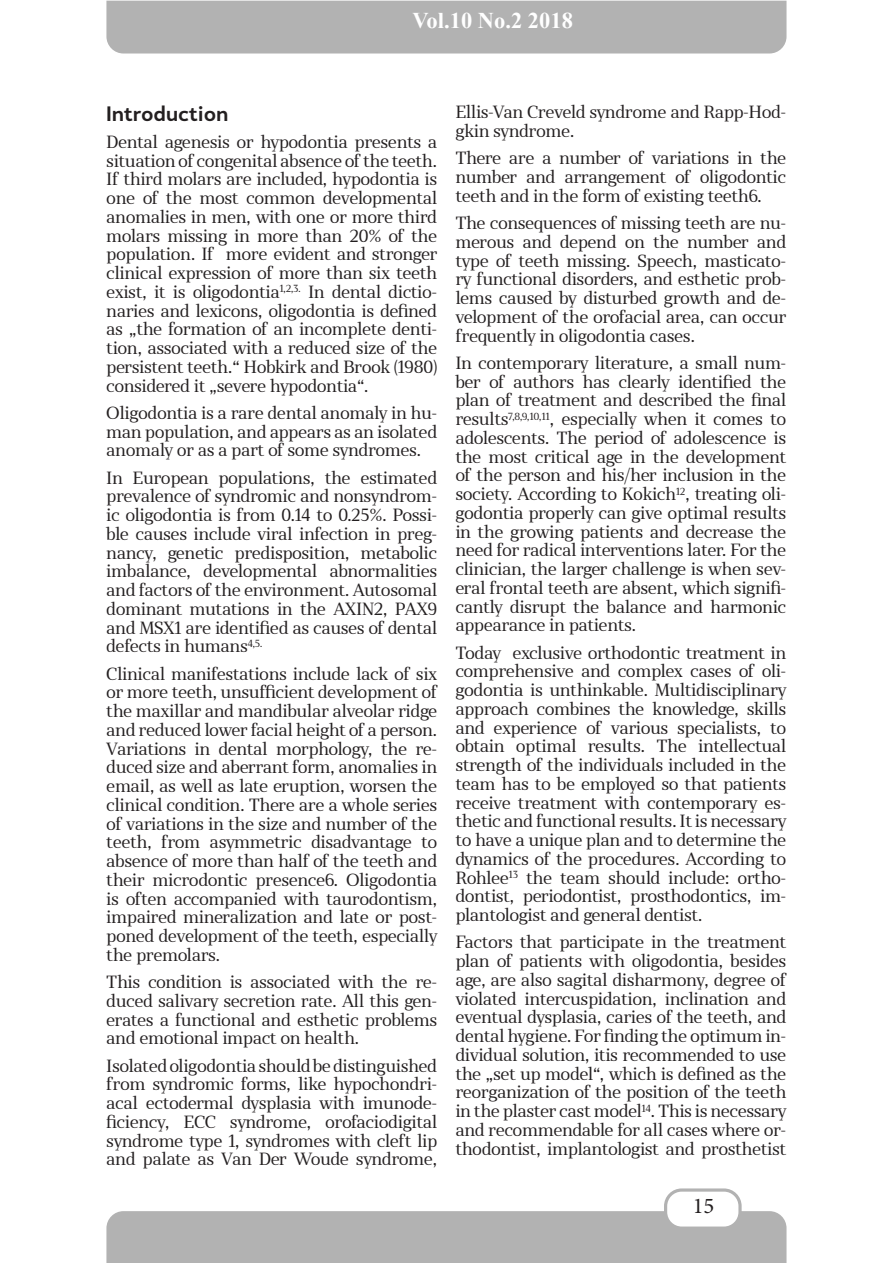
<style>
.page{position:relative;width:893px;height:1263px;background:#fff}
.page>*{position:absolute;margin:0;border:0;box-sizing:border-box;transform-origin:0 0}
.t1{font:700 22.5px "Times New Roman";color:#fff}
.t2{font:22.5px "Minion Pro";color:#231f20}
.t3{font:700 19.5px "Skola Sans";letter-spacing:-.01em;color:#231f20}
.t4{font:16.5px/18.8px "Skola Serif";letter-spacing:-.03em;color:#231f20;text-align:justify}
</style>
<div class="page">
<div style="left:106px;top:1211px;width:680px;height:52px;background:#b2b2b2"></div>
<div style="left:666px;top:1190px;width:74px;height:38px;background:#fff;border-radius:16px"></div>
<div style="left:664px;top:1188px;width:78px;height:42px;border:3px solid #b2b2b2;border-radius:16px"></div>
<div style="left:106px;top:1px;width:680px;height:53px;background:#b2b2b2"></div>
<p class="t1" style="left:412px;top:5px;width:162px">Vol.10 No.2 2018</p>
<p class="t3" style="left:106px;top:101px;width:124px">Introduction</p>
<p class="t4" style="left:106px;top:132px;width:333px">Dental agenesis or hypodontia presents a situation of congenital absence of the teeth.<br>If third molars are included, hypodontia is one of the most common developmental anomalies in men, with one or more third molars missing in more than 20% of the population. If more evident and stronger clinical expression of more than six teeth exist, it is oligodontia<sup>1,2,3.</sup> In dental dictio&shy;naries and lexicons, oligodontia is defined as „the formation of an incomplete denti&shy;tion, associated with a reduced size of the persistent teeth.“ Hobkirk and Brook (1980) considered it „severe hypodontia“.</p>
<p class="t4" style="left:106px;top:403px;width:333px">Oligodontia is a rare dental anomaly in hu&shy;man population, and appears as an isolated anomaly or as a part of some syndromes.</p>
<p class="t4" style="left:106px;top:468px;width:333px">In European populations, the estimated prevalence of syndromic and nonsyndrom&shy;ic oligodontia is from 0.14 to 0.25%. Possi&shy;ble causes include viral infection in preg&shy;nancy, genetic predisposition, metabolic imbalance, developmental abnormalities and factors of the environment. Autosomal dominant mutations in the AXIN2, PAX9 and MSX1 are identified as causes of dental defects in humans<sup>4,5.</sup></p>
<p class="t4" style="left:106px;top:664px;width:333px">Clinical manifestations include lack of six or more teeth, unsufficient development of the maxillar and mandibular alveolar ridge and reduced lower facial height of a person.<br>Variations in dental morphology, the re&shy;duced size and aberrant form, anomalies in email, as well as late eruption, worsen the clinical condition. There are a whole series of variations in the size and number of the teeth, from asymmetric disadvantage to absence of more than half of the teeth and their microdontic presence6. Oligodontia is often accompanied with taurodontism, impaired mineralization and late or post&shy;poned development of the teeth, especially the premolars.</p>
<p class="t4" style="left:106px;top:973px;width:333px">This condition is associated with the re&shy;duced salivary secretion rate. All this gen&shy;erates a functional and esthetic problems and emotional impact on health.</p>
<p class="t4" style="left:106px;top:1056px;width:333px">Isolated oligodontia should be distinguished from syndromic forms, like hypochondri&shy;acal ectodermal dysplasia with imunode&shy;ficiency, ECC syndrome, orofaciodigital syndrome type 1, syndromes with cleft lip and palate as Van Der Woude syndrome,</p>
<p class="t4" style="left:455px;top:103px;width:333px">Ellis-Van Creveld syndrome and Rapp-Hod&shy;gkin syndrome.</p>
<p class="t4" style="left:455px;top:149px;width:333px">There are a number of variations in the number and arrangement of oligodontic teeth and in the form of existing teeth6.</p>
<p class="t4" style="left:455px;top:214px;width:333px">The consequences of missing teeth are nu&shy;merous and depend on the number and type of teeth missing. Speech, masticato&shy;ry functional disorders, and esthetic prob&shy;lems caused by disturbed growth and de&shy;velopment of the orofacial area, can occur frequently in oligodontia cases.</p>
<p class="t4" style="left:455px;top:353px;width:333px">In contemporary literature, a small num&shy;ber of authors has clearly identified the plan of treatment and described the final results<sup>7,8,9,10,11</sup>, especially when it comes to adolescents. The period of adolescence is the most critical age in the development of the person and his/her inclusion in the society. According to Kokich<sup>12</sup>, treating oli&shy;godontia properly can give optimal results in the growing patients and decrease the need for radical interventions later. For the clinician, the larger challenge is when sev&shy;eral frontal teeth are absent, which signifi&shy;cantly disrupt the balance and harmonic appearance in patients.</p>
<p class="t4" style="left:455px;top:643px;width:333px">Today exclusive orthodontic treatment in comprehensive and complex cases of oli&shy;godontia is unthinkable. Multidisciplinary approach combines the knowledge, skills and experience of various specialists, to obtain optimal results. The intellectual strength of the individuals included in the team has to be employed so that patients receive treatment with contemporary es&shy;thetic and functional results. It is necessary to have a unique plan and to determine the dynamics of the procedures. According to Rohlee<sup>13</sup> the team should include: ortho&shy;dontist, periodontist, prosthodontics, im&shy;plantologist and general dentist.</p>
<p class="t4" style="left:455px;top:933px;width:333px">Factors that participate in the treatment plan of patients with oligodontia, besides age, are also sagital disharmony, degree of violated intercuspidation, inclination and eventual dysplasia, caries of the teeth, and dental hygiene. For finding the optimum in&shy;dividual solution, itis recommended to use the „set up model“, which is defined as the reorganization of the position of the teeth in the plaster cast model<sup>14</sup>. This is necessary and recommendable for all cases where or&shy;thodontist, implantologist and prosthetist</p>
<p class="t2" style="left:693px;top:1191px;width:23px">15</p>
</div>
